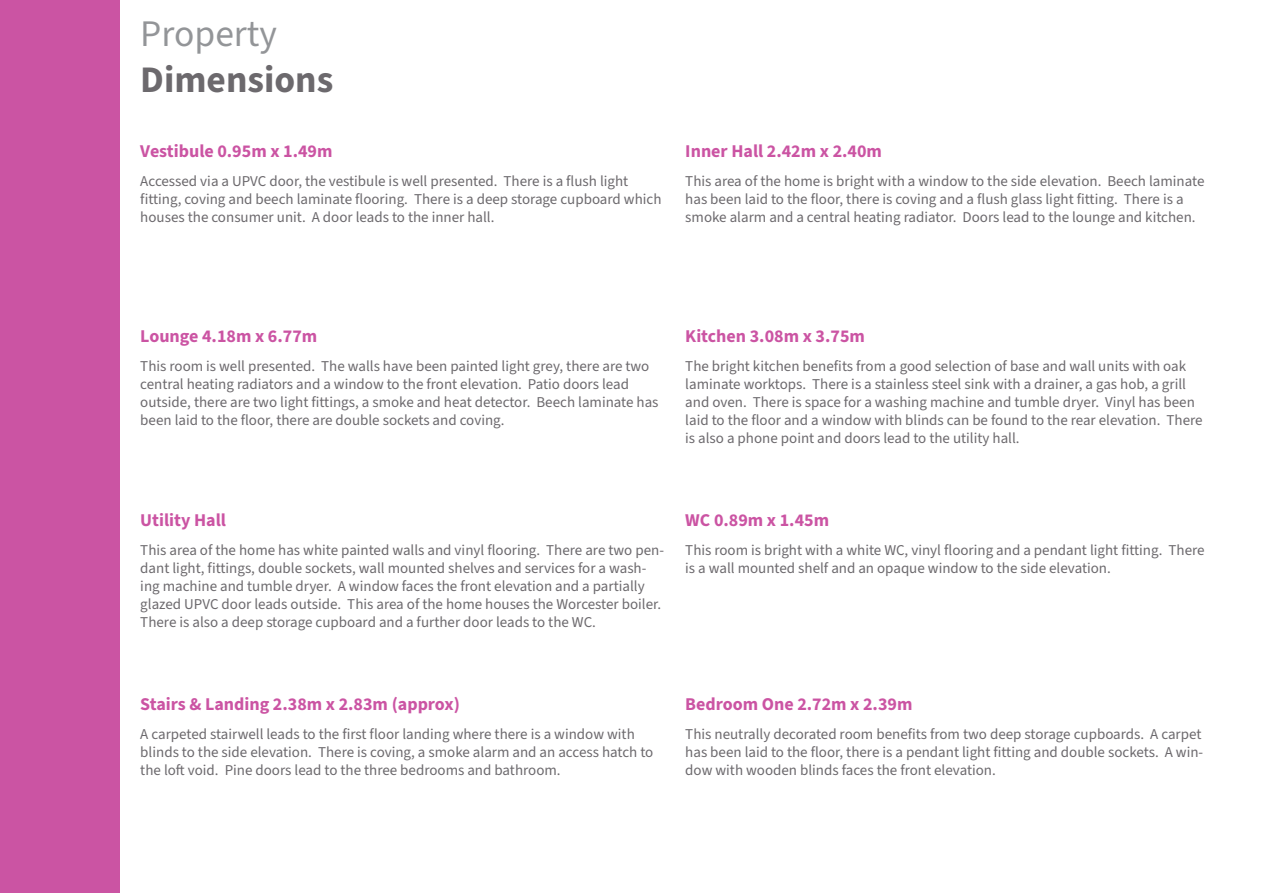
<style>
.page{position:relative;width:1263px;height:893px;background:#fff}
.page>*{position:absolute;margin:0;border:0;box-sizing:border-box;transform-origin:0 0}
.t1{font:700 37.5px "Source Sans 3";color:#6c696d}
.t2{font:37.5px "Source Sans 3";color:#939598}
.t3{font:700 18px "Source Sans 3";color:#cb54a3}
.t4{font:15px/18px "Source Sans 3";color:#6c696d}
</style>
<div class="page">
<div style="left:0;top:0;width:119px;height:893px;background:#cb54a3"></div>
<p class="t2" style="left:140px;top:10px;width:138px">Property</p>
<p class="t1" style="left:140px;top:54px;width:195px">Dimensions</p>
<p class="t3" style="left:140px;top:140px;width:194px">Vestibule 0.95m x 1.49m</p>
<p class="t4" style="left:140px;top:172px;width:523px">Accessed via a UPVC door, the vestibule is well presented. There is a flush light fitting, coving and beech laminate flooring. There is a deep storage cupboard which houses the consumer unit. A door leads to the inner hall.</p>
<p class="t3" style="left:685px;top:140px;width:198px">Inner Hall 2.42m x 2.40m</p>
<p class="t4" style="left:685px;top:172px;width:521px">This area of the home is bright with a window to the side elevation. Beech laminate has been laid to the floor, there is coving and a flush glass light fitting. There is a smoke alarm and a central heating radiator. Doors lead to the lounge and kitchen.</p>
<p class="t3" style="left:140px;top:324px;width:178px">Lounge 4.18m x 6.77m</p>
<p class="t4" style="left:140px;top:356px;width:520px">This room is well presented. The walls have been painted light grey, there are two central heating radiators and a window to the front elevation. Patio doors lead outside, there are two light fittings, a smoke and heat detector. Beech laminate has been laid to the floor, there are double sockets and coving.</p>
<p class="t3" style="left:685px;top:324px;width:181px">Kitchen 3.08m x 3.75m</p>
<p class="t4" style="left:685px;top:356px;width:519px">The bright kitchen benefits from a good selection of base and wall units with oak laminate worktops. There is a stainless steel sink with a drainer, a gas hob, a grill and oven. There is space for a washing machine and tumble dryer. Vinyl has been laid to the floor and a window with blinds can be found to the rear elevation. There is also a phone point and doors lead to the utility hall.</p>
<p class="t3" style="left:140px;top:508px;width:87px">Utility Hall</p>
<p class="t4" style="left:140px;top:541px;width:525px">This area of the home has white painted walls and vinyl flooring. There are two pen&shy;dant light, fittings, double sockets, wall mounted shelves and services for a wash&shy;ing machine and tumble dryer. A window faces the front elevation and a partially glazed UPVC door leads outside. This area of the home houses the Worcester boiler.<br>There is also a deep storage cupboard and a further door leads to the WC.</p>
<p class="t3" style="left:685px;top:508px;width:145px">WC 0.89m x 1.45m</p>
<p class="t4" style="left:685px;top:541px;width:521px">This room is bright with a white WC, vinyl flooring and a pendant light fitting. There is a wall mounted shelf and an opaque window to the side elevation.</p>
<p class="t3" style="left:140px;top:692px;width:321px">Stairs &amp; Landing 2.38m x 2.83m (approx)</p>
<p class="t4" style="left:140px;top:725px;width:515px">A carpeted stairwell leads to the first floor landing where there is a window with blinds to the side elevation. There is coving, a smoke alarm and an access hatch to the loft void. Pine doors lead to the three bedrooms and bathroom.</p>
<p class="t3" style="left:685px;top:692px;width:229px">Bedroom One 2.72m x 2.39m</p>
<p class="t4" style="left:685px;top:725px;width:519px;text-align:justify">This neutrally decorated room benefits from two deep storage cupboards. A carpet has been laid to the floor, there is a pendant light fitting and double sockets. A win&shy;dow with wooden blinds faces the front elevation.</p>
</div>
